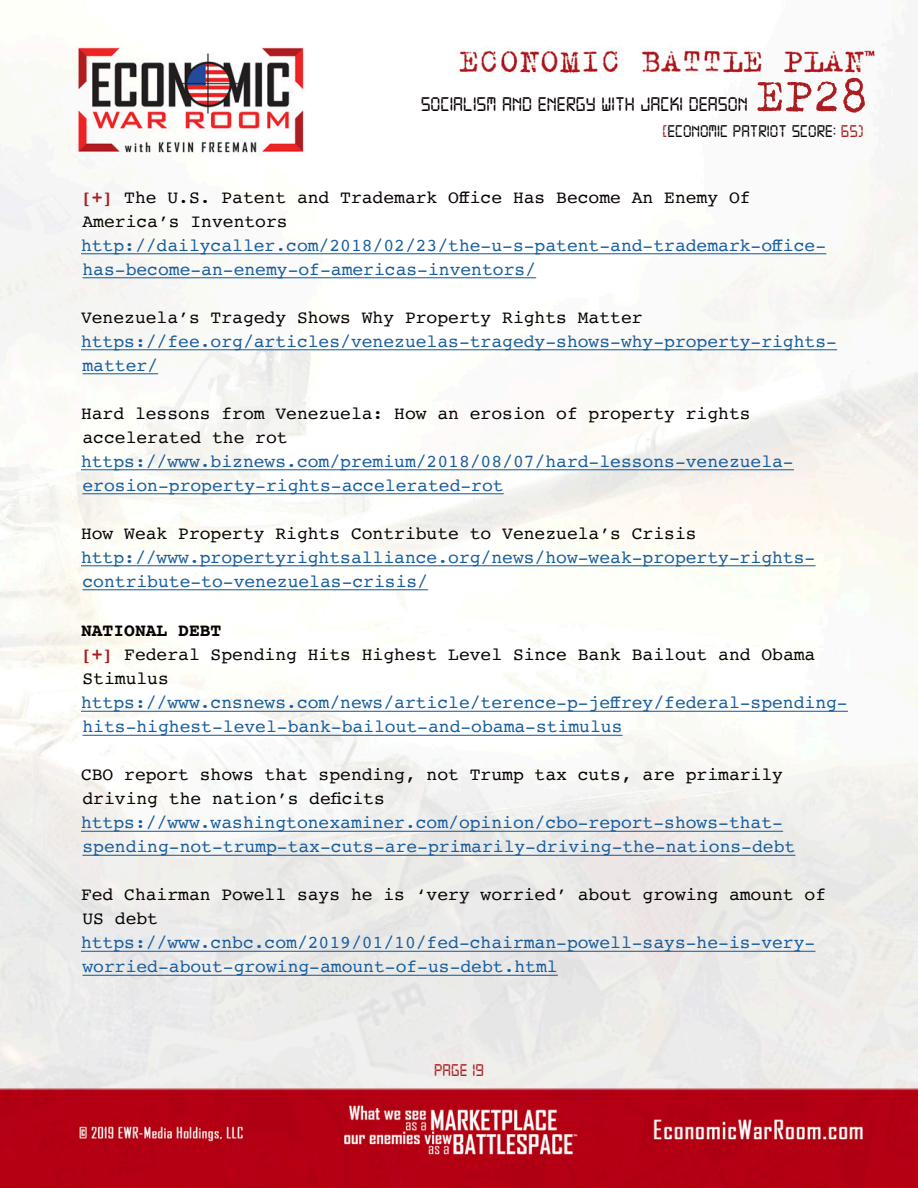
<style>
.page{position:relative;width:918px;height:1188px;background:#fff}
.page>*{position:absolute;margin:0;border:0;box-sizing:border-box;transform-origin:0 0}
.t1{font:51px "Trixie";color:#aa1e21}
.t2{font:21px "Digital 7";color:#080302}
.t3{font:18px/24px "Courier";color:#175d9e}
.t4{font:18px/24px "Courier";color:#080302}
.t5{font:18px "Digital 7";color:#080302}
.t6{font:700 18px "Courier";color:#080302}
.t7{font:18px "Digital 7";color:#aa1e21}
.s1{color:#aa1e21}
.s2{font-weight:700;color:#aa1e21}
</style>
<div class="page">
<img style="left:0;top:35px;width:918px;height:1153px">
<hr style="left:81px;top:253px;width:745px;height:1px;background:#175d9e">
<hr style="left:82px;top:277px;width:454px;height:1px;background:#175d9e">
<hr style="left:81px;top:349px;width:756px;height:1px;background:#175d9e">
<hr style="left:82px;top:373px;width:76px;height:1px;background:#175d9e">
<hr style="left:81px;top:469px;width:713px;height:1px;background:#175d9e">
<hr style="left:82px;top:493px;width:422px;height:1px;background:#175d9e">
<hr style="left:81px;top:565px;width:735px;height:1px;background:#175d9e">
<hr style="left:82px;top:589px;width:346px;height:1px;background:#175d9e">
<hr style="left:81px;top:711px;width:767px;height:1px;background:#175d9e">
<hr style="left:82px;top:735px;width:541px;height:1px;background:#175d9e">
<hr style="left:81px;top:831px;width:702px;height:1px;background:#175d9e">
<hr style="left:82px;top:855px;width:713px;height:1px;background:#175d9e">
<hr style="left:81px;top:951px;width:735px;height:1px;background:#175d9e">
<hr style="left:82px;top:975px;width:476px;height:1px;background:#175d9e">
<h1 class="t1" style="left:756px;top:62px;width:114px">EP28</h1>
<p class="t5" style="left:662px;top:123px;width:203px"><span class="s1">[</span>ECONOMIC PATRIOT SCORE: <span class="s1">65)</span></p>
<p class="t2" style="left:421px;top:95px;width:329px">SOCIALISM AND ENERGY WITH JACKI DEASON</p>
<p class="t4" style="left:81px;top:184px;width:671px"><span class="s2">[+]</span> The U.S. Patent and Trademark Office Has Become An Enemy Of<br>America’s Inventors</p>
<p class="t3" style="left:81px;top:232px;width:747px">http://dailycaller.com/2018/02/23/the-u-s-patent-and-trademark-office&shy;has-become-an-enemy-of-americas-inventors/</p>
<p class="t4" style="left:81px;top:304px;width:563px">Venezuela’s Tragedy Shows Why Property Rights Matter</p>
<p class="t3" style="left:81px;top:328px;width:757px">https://fee.org/articles/venezuelas-tragedy-shows-why-property-rights&shy;matter/</p>
<p class="t4" style="left:81px;top:400px;width:671px">Hard lessons from Venezuela: How an erosion of property rights accelerated the rot</p>
<p class="t3" style="left:81px;top:448px;width:714px">https://www.biznews.com/premium/2018/08/07/hard-lessons-venezuela&shy;erosion-property-rights-accelerated-rot</p>
<p class="t4" style="left:81px;top:520px;width:617px">How Weak Property Rights Contribute to Venezuela’s Crisis</p>
<p class="t3" style="left:81px;top:544px;width:736px">http://www.propertyrightsalliance.org/news/how-weak-property-rights&shy;contribute-to-venezuelas-crisis/</p>
<p class="t6" style="left:81px;top:616px;width:142px">NATIONAL DEBT</p>
<p class="t4" style="left:81px;top:642px;width:736px"><span class="s2">[+]</span> Federal Spending Hits Highest Level Since Bank Bailout and Obama<br>Stimulus</p>
<p class="t3" style="left:81px;top:690px;width:768px">https://www.cnsnews.com/news/article/terence-p-jeffrey/federal-spending&shy;hits-highest-level-bank-bailout-and-obama-stimulus</p>
<p class="t4" style="left:81px;top:762px;width:703px">CBO report shows that spending, not Trump tax cuts, are primarily driving the nation’s deficits</p>
<p class="t3" style="left:81px;top:810px;width:716px">https://www.washingtonexaminer.com/opinion/cbo-report-shows-that&shy;spending-not-trump-tax-cuts-are-primarily-driving-the-nations-debt</p>
<p class="t4" style="left:81px;top:882px;width:747px">Fed Chairman Powell says he is ‘very worried’ about growing amount of<br>US debt</p>
<p class="t3" style="left:81px;top:930px;width:736px">https://www.cnbc.com/2019/01/10/fed-chairman-powell-says-he-is-very&shy;worried-about-growing-amount-of-us-debt.html</p>
<p class="t7" style="left:434px;top:1062px;width:51px">PAGE 19</p>
</div>
